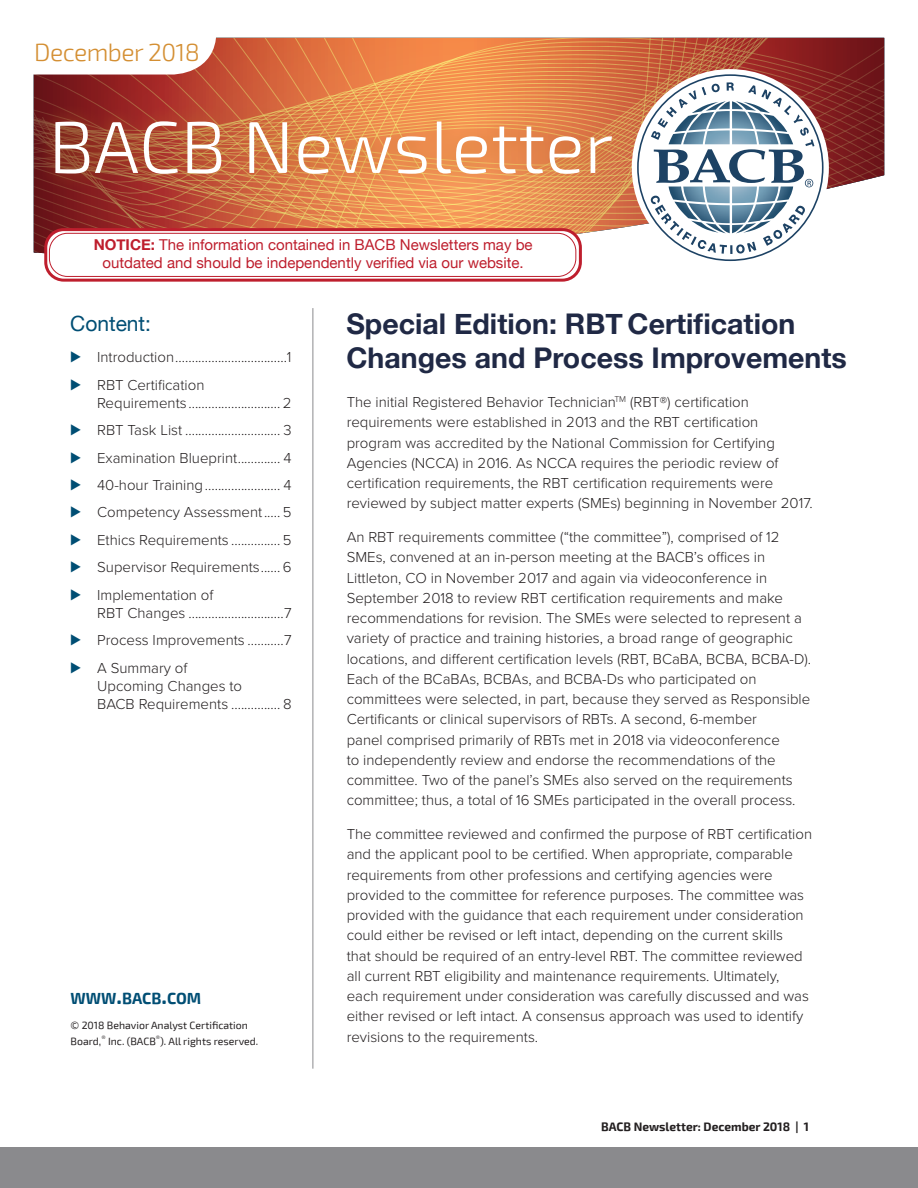
<style>
.page{position:relative;width:918px;height:1188px;background:#fff}
.page>*{position:absolute;margin:0;border:0;box-sizing:border-box;transform-origin:0 0}
.t1{font:300 73.5px "Exo 2";color:#fff}
.t2{font:700 28.5px/34.2px "Helvetica Neue";color:#202945}
.t3{font:300 24.75px "Exo 2";letter-spacing:-.02em;color:#d48f33}
.Subheader__H2{font:21px "Helvetica Neue";color:#004e74}
.t4{font:700 15.75px "Exo 2";color:#004e74}
.Body_Text{font:300 15px/20.2px "Proxima Nova";color:#231f20}
.t5{font:15px/18px "Helvetica Neue";color:#be1e2d;text-align:center}
.t6{font:700 12px "Exo 2";color:#231f20}
.t7{font:10.5px/16.2px "Exo 2";color:#231f20}
.s1{font-weight:700}
.s2{font-size:18px;color:#004e74}
.s3{font-size:22.5px}
</style>
<div class="page">
<div style="left:0;top:1148px;width:918px;height:40px;background:#8a8a8d"></div>
<svg style="left:34px;top:38px;width:850px;height:216px;background:#c86f4b"></svg>
<div style="left:37px;top:103px;width:592px;height:89px;background:#bf7329;opacity:.5"></div>
<div style="left:632px;top:69px;width:197px;height:197px;background:#fff;border-radius:50%"></div>
<svg style="left:637px;top:74px;width:187px;height:187px"></svg>
<hr style="left:313px;top:308px;width:1px;height:761px;background:#8a8a8d">
<svg style="left:33px;top:38px;width:183px;height:37px"></svg>
<svg style="left:46px;top:230px;width:534px;height:50px"></svg>
<div style="left:44px;top:228px;width:538px;height:54px;border:3px solid #be1e2d;border-radius:18px"></div>
<div style="left:49px;top:233px;width:527px;height:43px;background:#fff;border-radius:18px"></div>
<div style="left:49px;top:233px;width:527px;height:44px;border:1px solid #be1e2d;border-radius:18px"></div>
<p class="t3" style="left:34px;top:38px;width:167px">December 2018</p>
<p class="t1" style="left:49px;top:105px;width:566px">BACB Newsletter</p>
<p class="t5" style="left:94px;top:237px;width:440px"><span class="s1">NOTICE:</span> The information contained in BACB Newsletters may be outdated and should be independently verified via our website.</p>
<p class="Subheader__H2" style="left:70px;top:308px;width:82px">Content:</p>
<p class="Body_Text" style="left:70px;top:346px;width:223px"><span class="s2">⊲</span> Introduction..................................1</p>
<p class="Body_Text" style="left:97px;top:375px;width:196px;line-height:18px;text-indent:-27px"><span class="s2">⊲</span> RBT Certification<br>Requirements ............................ 2</p>
<p class="Body_Text" style="left:70px;top:419px;width:223px"><span class="s2">⊲</span> RBT Task List ............................. 3</p>
<p class="Body_Text" style="left:70px;top:447px;width:223px"><span class="s2">⊲</span> Examination Blueprint............. 4</p>
<p class="Body_Text" style="left:70px;top:474px;width:223px"><span class="s2">⊲</span> 40-hour Training....................... 4</p>
<p class="Body_Text" style="left:70px;top:502px;width:223px"><span class="s2">⊲</span> Competency Assessment..... 5</p>
<p class="Body_Text" style="left:70px;top:529px;width:223px"><span class="s2">⊲</span> Ethics Requirements ............... 5</p>
<p class="Body_Text" style="left:70px;top:556px;width:223px"><span class="s2">⊲</span> Supervisor Requirements...... 6</p>
<p class="Body_Text" style="left:97px;top:585px;width:196px;line-height:18px;text-indent:-27px"><span class="s2">⊲</span> Implementation of<br>RBT Changes .............................7</p>
<p class="Body_Text" style="left:70px;top:629px;width:223px"><span class="s2">⊲</span> Process Improvements ...........7</p>
<p class="Body_Text" style="left:97px;top:658px;width:196px;line-height:18px;text-indent:-27px"><span class="s2">⊲</span> A Summary of<br>Upcoming Changes to<br>BACB Requirements ............... 8</p>
<p class="t4" style="left:71px;top:989px;width:132px">WWW<span class="s3">.</span>BACB<span class="s3">.</span>COM</p>
<p class="t7" style="left:71px;top:1017px;width:189px">© 2018 Behavior Analyst Certification<br>Board,<sup>®</sup> Inc. (BACB<sup>®</sup>). All rights reserved.</p>
<p class="t2" style="left:346px;top:308px;width:502px">Special Edition: RBT Certification<br>Changes and Process Improvements</p>
<p class="Body_Text" style="left:347px;top:391px;width:467px">The initial Registered Behavior Technician<sup>TM</sup> (RBT®) certification requirements were established in 2013 and the RBT certification program was accredited by the National Commission for Certifying Agencies (NCCA) in 2016. As NCCA requires the periodic review of certification requirements, the RBT certification requirements were reviewed by subject matter experts (SMEs) beginning in November 2017.</p>
<p class="Body_Text" style="left:347px;top:526px;width:466px">An RBT requirements committee (“the committee”), comprised of 12<br>SMEs, convened at an in-person meeting at the BACB’s offices in Littleton, CO in November 2017 and again via videoconference in September 2018 to review RBT certification requirements and make recommendations for revision. The SMEs were selected to represent a variety of practice and training histories, a broad range of geographic locations, and different certification levels (RBT, BCaBA, BCBA, BCBA-D).<br>Each of the BCaBAs, BCBAs, and BCBA-Ds who participated on committees were selected, in part, because they served as Responsible Certificants or clinical supervisors of RBTs. A second, 6-member<br>panel comprised primarily of RBTs met in 2018 via videoconference<br>to independently review and endorse the recommendations of the committee. Two of the panel’s SMEs also served on the requirements committee; thus, a total of 16 SMEs participated in the overall process.</p>
<p class="Body_Text" style="left:347px;top:823px;width:467px">The committee reviewed and confirmed the purpose of RBT certification and the applicant pool to be certified. When appropriate, comparable requirements from other professions and certifying agencies were provided to the committee for reference purposes. The committee was provided with the guidance that each requirement under consideration could either be revised or left intact, depending on the current skills<br>that should be required of an entry-level RBT. The committee reviewed all current RBT eligibility and maintenance requirements. Ultimately, each requirement under consideration was carefully discussed and was either revised or left intact. A consensus approach was used to identify revisions to the requirements.</p>
<p class="t6" style="left:601px;top:1119px;width:209px">BACB Newsletter: December 2018 | 1</p>
</div>
